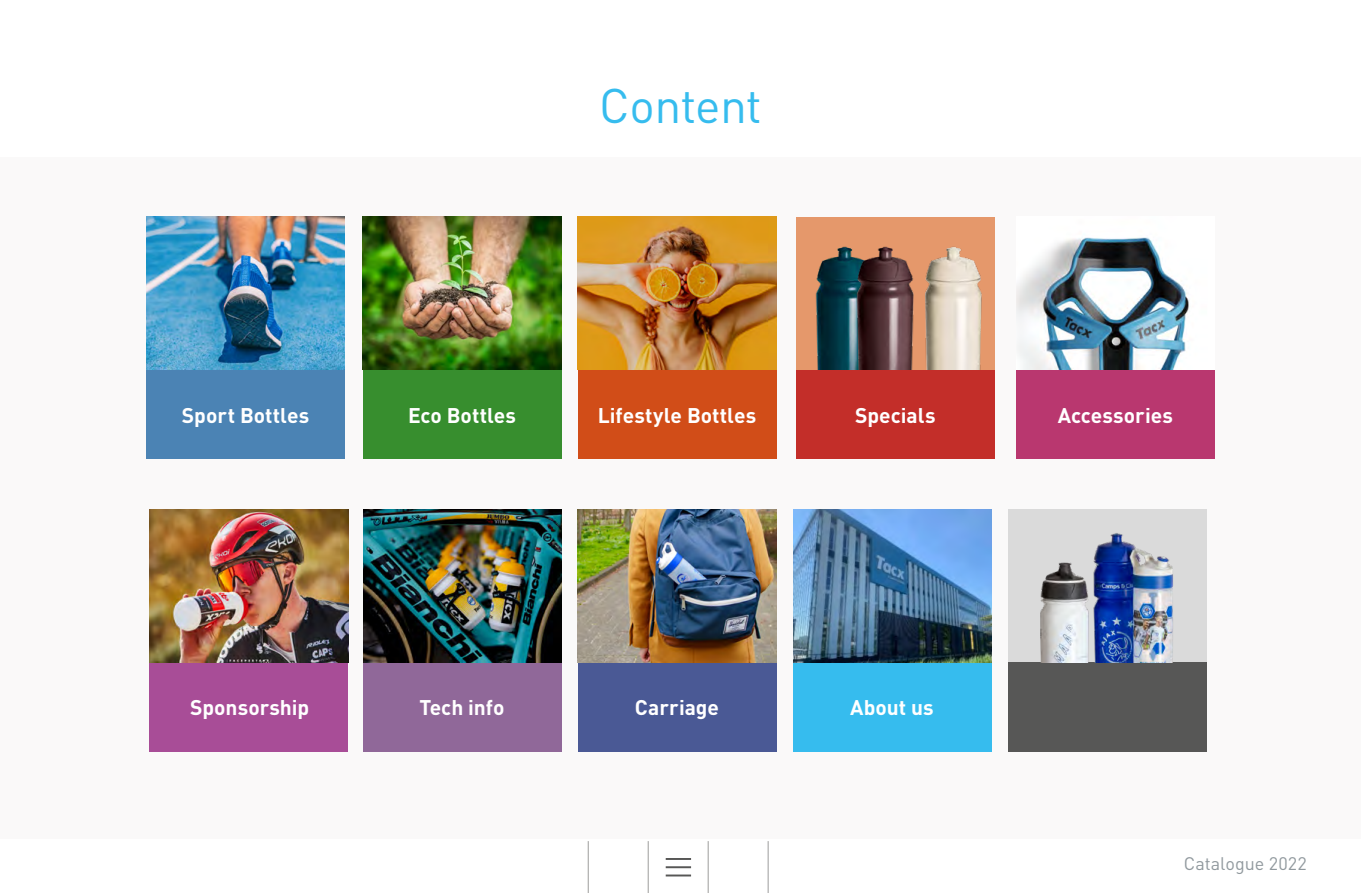
<style>
.page{position:relative;width:1361px;height:893px;background:#fff}
.page>*{position:absolute;margin:0;border:0;box-sizing:border-box;transform-origin:0 0}
.t1{font:48px "DIN Pro";letter-spacing:-.02em;color:#36bcee}
.t2{font:700 21px "DIN Pro";color:#fff}
.t3{font:18px "DIN Pro";color:#91999e}
</style>
<div class="page">
<hr style="left:708px;top:841px;width:1px;height:52px;background:#9d9d9c">
<hr style="left:648px;top:841px;width:1px;height:52px;background:#9d9d9c">
<hr style="left:588px;top:841px;width:1px;height:52px;background:#9d9d9c">
<hr style="left:768px;top:841px;width:1px;height:52px;background:#9d9d9c">
<hr style="left:666px;top:858px;width:25px;height:2px;background:#575756">
<hr style="left:666px;top:866px;width:25px;height:2px;background:#575756">
<hr style="left:666px;top:874px;width:25px;height:2px;background:#575756">
<div style="left:0;top:157px;width:1361px;height:682px;background:#faf9f9"></div>
<div style="left:796px;top:369px;width:198px;height:90px;background:#c32e29"></div>
<div style="left:150px;top:662px;width:198px;height:89px;background:#a84d97"></div>
<div style="left:363px;top:662px;width:198px;height:89px;background:#906899"></div>
<div style="left:578px;top:662px;width:198px;height:89px;background:#4a5995"></div>
<div style="left:793px;top:662px;width:198px;height:89px;background:#36bcee"></div>
<div style="left:1008px;top:662px;width:199px;height:89px;background:#575756"></div>
<div style="left:363px;top:369px;width:198px;height:90px;background:#378e2e"></div>
<div style="left:578px;top:369px;width:198px;height:90px;background:#d14d18"></div>
<div style="left:146px;top:369px;width:199px;height:90px;background:#4b83b4"></div>
<div style="left:1016px;top:369px;width:198px;height:90px;background:#b9376f"></div>
<img style="left:150px;top:509px;width:198px;height:153px">
<img style="left:146px;top:217px;width:199px;height:152px">
<img style="left:363px;top:217px;width:198px;height:152px">
<img style="left:578px;top:217px;width:198px;height:152px">
<img style="left:793px;top:509px;width:198px;height:153px">
<img style="left:363px;top:509px;width:198px;height:153px">
<img style="left:1016px;top:237px;width:173px;height:132px">
<img style="left:578px;top:509px;width:198px;height:153px">
<div style="left:796px;top:217px;width:198px;height:152px;background:#e5986b"></div>
<img style="left:1008px;top:509px;width:199px;height:153px">
<img style="left:815px;top:246px;width:36px;height:123px">
<img style="left:851px;top:246px;width:63px;height:123px">
<img style="left:925px;top:246px;width:57px;height:123px">
<h1 class="t1" style="left:599px;top:68px;width:164px">Content</h1>
<p class="t2" style="left:182px;top:398px;width:129px">Sport Bottles</p>
<p class="t2" style="left:408px;top:398px;width:109px">Eco Bottles</p>
<p class="t2" style="left:598px;top:398px;width:160px">Lifestyle Bottles</p>
<p class="t2" style="left:1057px;top:398px;width:117px">Accessories</p>
<p class="t2" style="left:855px;top:398px;width:82px">Specials</p>
<p class="t2" style="left:190px;top:690px;width:121px">Sponsorship</p>
<p class="t2" style="left:419px;top:690px;width:87px">Tech info</p>
<p class="t2" style="left:635px;top:690px;width:86px">Carriage</p>
<p class="t2" style="left:850px;top:690px;width:85px">About us</p>
<p class="t3" style="left:1184px;top:850px;width:125px">Catalogue 2022</p>
</div>
